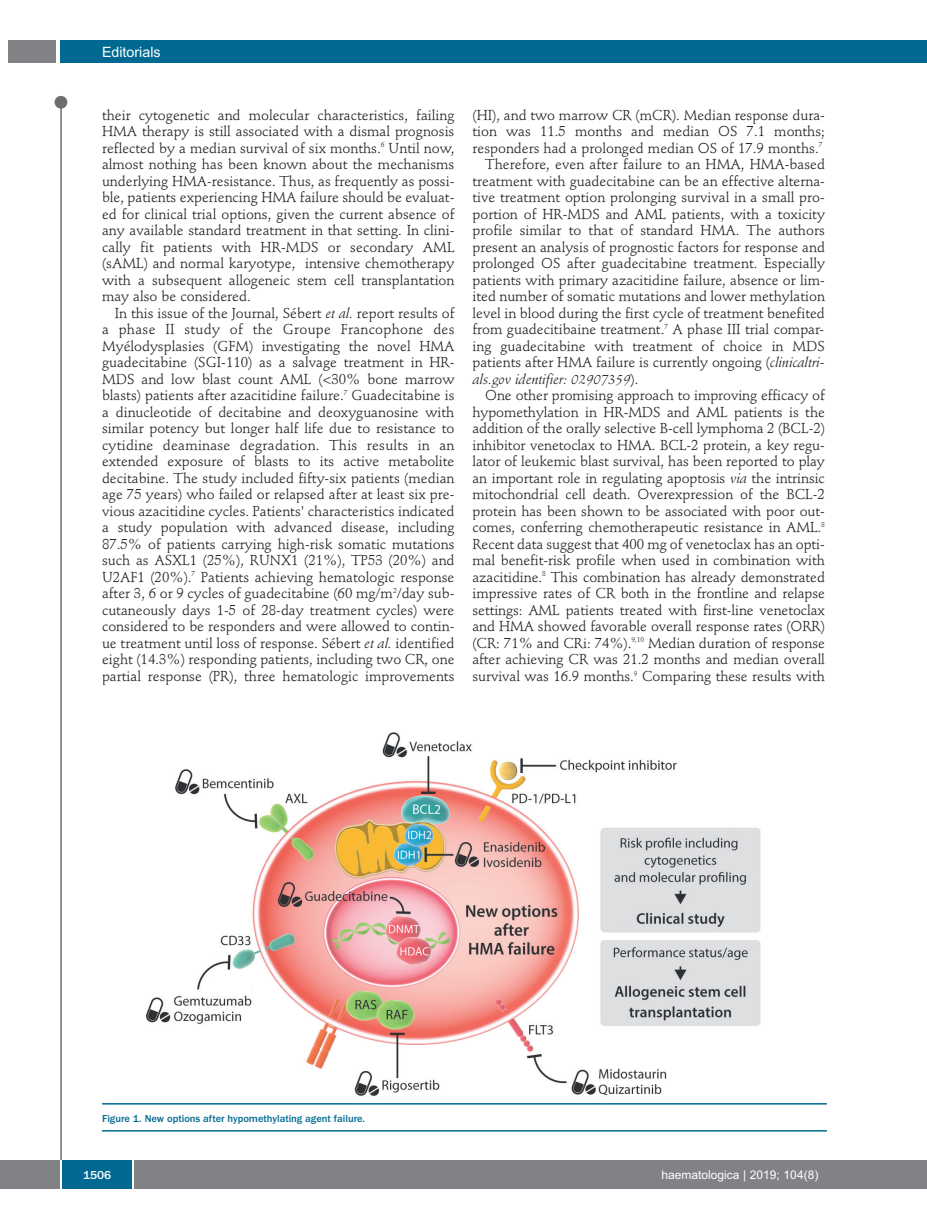
<style>
.page{position:relative;width:927px;height:1225px;background:#fff}
.page>*{position:absolute;margin:0;border:0;box-sizing:border-box;transform-origin:0 0}
.t1{font:14.25px/16.5px "Stempel Schneidler";letter-spacing:-.005em;color:#231f20;text-align:justify}
.t2{font:italic 14.25px "Stempel Schneidler";color:#231f20}
.t3{font:14.25px "Arial";color:#fff}
.t4{font:12px "Arial";color:#fff}
.t5{font:500 12px "Franklin Gothic";color:#fff}
.t6{font:500 10.5px "Franklin Gothic";color:#006991}
.s1{font-style:italic}
.s2{font-style:normal}
</style>
<div class="page">
<div style="left:911px;top:40px;width:16px;height:22px;background:#006991"></div>
<div style="left:910px;top:1160px;width:17px;height:28px;background:#808285"></div>
<div style="left:60px;top:40px;width:852px;height:22px;background:#006991"></div>
<div style="left:9px;top:40px;width:47px;height:22px;background:#808285"></div>
<div style="left:0;top:1160px;width:911px;height:28px;background:#808285"></div>
<div style="left:62px;top:1160px;width:71px;height:28px;background:#006991"></div>
<hr style="left:60px;top:1160px;width:2px;height:28px;background:#fff">
<svg style="left:133px;top:1160px;width:1px;height:28px"></svg>
<div style="left:55px;top:96px;width:12px;height:13px;background:#6c6d70;border-radius:50%"></div>
<hr style="left:60px;top:99px;width:2px;height:1061px;background:#6c6d70">
<img style="left:146px;top:732px;width:615px;height:364px">
<hr style="left:102px;top:1103px;width:725px;height:1px;background:#006991">
<hr style="left:102px;top:1130px;width:725px;height:1px;background:#006991">
<p class="t3" style="left:102px;top:44px;width:60px">Editorials</p>
<p class="t1" style="left:102px;top:108px;width:354px">their cytogenetic and molecular characteristics, failing HMA therapy is still associated with a dismal prognosis reflected by a median survival of six months.<sup>6</sup> Until now, almost nothing has been known about the mechanisms underlying HMA-resistance. Thus, as frequently as possi&shy;ble, patients experiencing HMA failure should be evaluat&shy;ed for clinical trial options, given the current absence of any available standard treatment in that setting. In clini&shy;cally fit patients with HR-MDS or secondary AML (sAML) and normal karyotype, intensive chemotherapy with a subsequent allogeneic stem cell transplantation may also be considered.</p>
<p class="t1" style="left:102px;top:306px;width:354px;text-indent:13px">In this issue of the Journal, Sébert <span class="s1">et al.</span> report results of a phase II study of the Groupe Francophone des Myélodysplasies (GFM) investigating the novel HMA guadecitabine (SGI-110) as a salvage treatment in HR-MDS and low blast count AML (&lt;30% bone marrow blasts) patients after azacitidine failure.<sup>7</sup> Guadecitabine is a dinucleotide of decitabine and deoxyguanosine with similar potency but longer half life due to resistance to cytidine deaminase degradation. This results in an extended exposure of blasts to its active metabolite decitabine. The study included fifty-six patients (median age 75 years) who failed or relapsed after at least six pre&shy;vious azacitidine cycles. Patients' characteristics indicated a study population with advanced disease, including 87.5% of patients carrying high-risk somatic mutations such as ASXL1 (25%), RUNX1 (21%), TP53 (20%) and U2AF1 (20%).<sup>7</sup> Patients achieving hematologic response after 3, 6 or 9 cycles of guadecitabine (60 mg/m<sup>2</sup>/day sub&shy;cutaneously days 1-5 of 28-day treatment cycles) were considered to be responders and were allowed to contin&shy;ue treatment until loss of response. Sébert <span class="s1">et al.</span> identified eight (14.3%) responding patients, including two CR, one partial response (PR), three hematologic improvements</p>
<p class="t1" style="left:472px;top:108px;width:354px">(HI), and two marrow CR (mCR). Median response dura-</p>
<p class="t1" style="left:472px;top:124px;width:354px">tion was 11.5 months and median OS 7.1 months;</p>
<p class="t1" style="left:472px;top:141px;width:351px">responders had a prolonged median OS of 17.9 months.<sup>7</sup></p>
<p class="t1" style="left:485px;top:157px;width:341px">Therefore, even after failure to an HMA, HMA-based</p>
<p class="t1" style="left:472px;top:174px;width:354px">treatment with guadecitabine can be an effective alterna-</p>
<p class="t1" style="left:472px;top:190px;width:354px">tive treatment option prolonging survival in a small pro-</p>
<p class="t1" style="left:472px;top:207px;width:354px">portion of HR-MDS and AML patients, with a toxicity</p>
<p class="t1" style="left:472px;top:223px;width:354px">profile similar to that of standard HMA. The authors</p>
<p class="t1" style="left:472px;top:240px;width:354px">present an analysis of prognostic factors for response and</p>
<p class="t1" style="left:472px;top:256px;width:354px">prolonged OS after guadecitabine treatment. Especially</p>
<p class="t1" style="left:472px;top:273px;width:354px">patients with primary azacitidine failure, absence or lim-</p>
<p class="t1" style="left:472px;top:289px;width:354px">ited number of somatic mutations and lower methylation</p>
<p class="t1" style="left:472px;top:306px;width:354px">level in blood during the first cycle of treatment benefited</p>
<p class="t1" style="left:472px;top:322px;width:353px">from guadecitibaine treatment.<sup>7</sup> A phase III trial compar-</p>
<p class="t1" style="left:472px;top:339px;width:354px">ing guadecitabine with treatment of choice in MDS</p>
<p class="t1" style="left:472px;top:355px;width:354px">patients after HMA failure is currently ongoing (<span class="s1">clinicaltri-</span></p>
<p class="t2" style="left:472px;top:373px;width:167px">als.gov identifier: 02907359<span class="s2">).</span></p>
<p class="t1" style="left:485px;top:388px;width:341px">One other promising approach to improving efficacy of</p>
<p class="t1" style="left:472px;top:405px;width:354px">hypomethylation in HR-MDS and AML patients is the</p>
<p class="t1" style="left:472px;top:421px;width:354px">addition of the orally selective B-cell lymphoma 2 (BCL-2)</p>
<p class="t1" style="left:472px;top:438px;width:354px">inhibitor venetoclax to HMA. BCL-2 protein, a key regu-</p>
<p class="t1" style="left:472px;top:454px;width:354px">lator of leukemic blast survival, has been reported to play</p>
<p class="t1" style="left:472px;top:471px;width:354px">an important role in regulating apoptosis <span class="s1">via</span> the intrinsic</p>
<p class="t1" style="left:472px;top:487px;width:354px">mitochondrial cell death. Overexpression of the BCL-2</p>
<p class="t1" style="left:472px;top:504px;width:354px">protein has been shown to be associated with poor out-</p>
<p class="t1" style="left:472px;top:520px;width:354px">comes, conferring chemotherapeutic resistance in AML.<sup>8</sup></p>
<p class="t1" style="left:472px;top:537px;width:354px">Recent data suggest that 400 mg of venetoclax has an opti-</p>
<p class="t1" style="left:472px;top:553px;width:354px">mal benefit-risk profile when used in combination with</p>
<p class="t1" style="left:472px;top:570px;width:354px">azacitidine.<sup>8</sup> This combination has already demonstrated</p>
<p class="t1" style="left:472px;top:586px;width:354px">impressive rates of CR both in the frontline and relapse</p>
<p class="t1" style="left:472px;top:603px;width:354px">settings: AML patients treated with first-line venetoclax</p>
<p class="t1" style="left:472px;top:619px;width:354px">and HMA showed favorable overall response rates (ORR)</p>
<p class="t1" style="left:472px;top:636px;width:354px">(CR: 71% and CRi: 74%).<sup>9,10</sup> Median duration of response</p>
<p class="t1" style="left:472px;top:652px;width:354px">after achieving CR was 21.2 months and median overall</p>
<p class="t1" style="left:472px;top:669px;width:354px">survival was 16.9 months.<sup>9</sup> Comparing these results with</p>
<p class="t6" style="left:102px;top:1111px;width:265px">Figure 1. New options after hypomethylating agent failure.</p>
<p class="t5" style="left:83px;top:1167px;width:30px">1506</p>
<p class="t4" style="left:661px;top:1167px;width:158px">haematologica | 2019; 104(8)</p>
</div>
